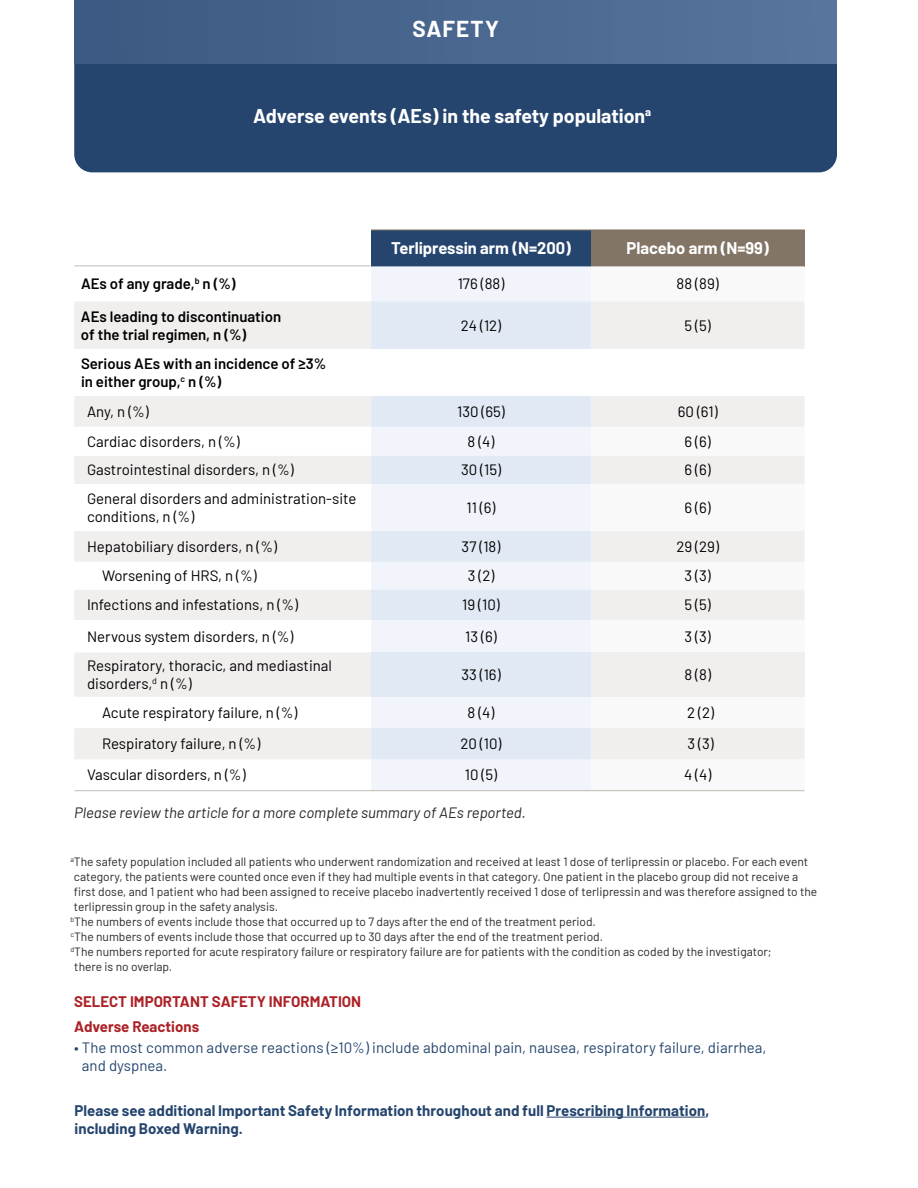
<style>
.page{position:relative;width:918px;height:1188px;background:#fff}
.page>*{position:absolute;margin:0;border:0;box-sizing:border-box;transform-origin:0 0}
.t1{font:700 22.5px "Barlow";letter-spacing:.05em;color:#fff}
.t2{font:700 19.5px "Barlow";color:#fff}
.t3{font:700 16.5px "Barlow";color:#fff}
.t4{font:15px/18px "Barlow";color:#000}
.t5{font:600 15px/18px "Barlow";color:#000}
.t6{font:700 15px/18px "Barlow";letter-spacing:.005em;color:#25456e}
.t7{font:15px/18px "Barlow";letter-spacing:.005em;color:#25456e}
.t8{font:italic 15px "Barlow";color:#292829}
.t9{font:700 15px/24.8px "Barlow";color:#ac2227}
.t10{font:12px "Barlow";color:#292829}
</style>
<div class="page">
<div style="left:74px;top:64px;width:763px;height:108px;background:#25456e"></div>
<div style="left:74px;top:0;width:763px;height:64px;background:linear-gradient(to right,#3b5981,#57759d)"></div>
<hr style="left:74px;top:266px;width:296px;height:1px;background:#827566">
<div style="left:371px;top:230px;width:220px;height:36px;background:#25456e"></div>
<div style="left:591px;top:230px;width:214px;height:36px;background:#837565"></div>
<div style="left:371px;top:266px;width:220px;height:524px;background:#f1f4fa"></div>
<svg style="left:74px;top:302px;width:731px;height:457px;fill:#f1efee"></svg>
<svg style="left:371px;top:302px;width:220px;height:457px;fill:#e5ecf5"></svg>
<svg style="left:371px;top:349px;width:434px;height:47px"></svg>
<div style="left:371px;top:652px;width:220px;height:45px;background:#e1e9f4"></div>
<div style="left:591px;top:652px;width:214px;height:45px;background:#f1efee"></div>
<hr style="left:371px;top:230px;width:220px;height:1px;background:#837565">
<hr style="left:74px;top:790px;width:731px;height:1px;background:#827566">
<hr style="left:547px;top:1117px;width:158px;height:1px;background:#25456e">
<h1 class="t1" style="left:412px;top:12px;width:88px">SAFETY</h1>
<h2 class="t2" style="left:253px;top:101px;width:400px">Adverse events (AEs) in the safety population<sup>a</sup></h2>
<h3 class="t3" style="left:391px;top:236px;width:181px">Terlipressin arm (N=200)</h3>
<h3 class="t3" style="left:627px;top:236px;width:144px">Placebo arm (N=99)</h3>
<p class="t5" style="left:81px;top:274px;width:156px">AEs of any grade,<sup>b</sup> n (%)</p>
<p class="t4" style="left:458px;top:274px;width:48px">176 (88)</p>
<p class="t4" style="left:677px;top:274px;width:44px">88 (89)</p>
<p class="t5" style="left:81px;top:306px;width:202px">AEs leading to discontinuation of the trial regimen, n (%)</p>
<p class="t4" style="left:461px;top:315px;width:42px">24 (12)</p>
<p class="t4" style="left:685px;top:315px;width:28px">5 (5)</p>
<p class="t5" style="left:81px;top:353px;width:247px">Serious AEs with an incidence of ≥3% in either group,<sup>c</sup> n (%)</p>
<p class="t4" style="left:87px;top:401px;width:63px">Any, n (%)</p>
<p class="t4" style="left:457px;top:401px;width:49px">130 (65)</p>
<p class="t4" style="left:678px;top:401px;width:41px">60 (61)</p>
<p class="t4" style="left:87px;top:431px;width:154px">Cardiac disorders, n (%)</p>
<p class="t4" style="left:468px;top:431px;width:28px">8 (4)</p>
<p class="t4" style="left:685px;top:431px;width:28px">6 (6)</p>
<p class="t4" style="left:87px;top:460px;width:208px">Gastrointestinal disorders, n (%)</p>
<p class="t4" style="left:461px;top:460px;width:41px">30 (15)</p>
<p class="t4" style="left:685px;top:460px;width:28px">6 (6)</p>
<p class="t4" style="left:87px;top:488px;width:271px">General disorders and administration-site conditions, n (%)</p>
<p class="t4" style="left:466px;top:497px;width:31px">11 (6)</p>
<p class="t4" style="left:685px;top:497px;width:28px">6 (6)</p>
<p class="t4" style="left:87px;top:536px;width:192px">Hepatobiliary disorders, n (%)</p>
<p class="t4" style="left:462px;top:536px;width:40px">37 (18)</p>
<p class="t4" style="left:676px;top:536px;width:44px">29 (29)</p>
<p class="t4" style="left:102px;top:566px;width:156px">Worsening of HRS, n (%)</p>
<p class="t4" style="left:468px;top:566px;width:28px">3 (2)</p>
<p class="t4" style="left:685px;top:566px;width:28px">3 (3)</p>
<p class="t4" style="left:87px;top:595px;width:213px">Infections and infestations, n (%)</p>
<p class="t4" style="left:462px;top:595px;width:39px">19 (10)</p>
<p class="t4" style="left:685px;top:595px;width:28px">5 (5)</p>
<p class="t4" style="left:87px;top:626px;width:208px">Nervous system disorders, n (%)</p>
<p class="t4" style="left:465px;top:626px;width:33px">13 (6)</p>
<p class="t4" style="left:685px;top:626px;width:28px">3 (3)</p>
<p class="t4" style="left:87px;top:655px;width:247px">Respiratory, thoracic, and mediastinal disorders,<sup>d</sup> n (%)</p>
<p class="t4" style="left:461px;top:664px;width:41px">33 (16)</p>
<p class="t4" style="left:684px;top:664px;width:28px">8 (8)</p>
<p class="t4" style="left:102px;top:702px;width:197px">Acute respiratory failure, n (%)</p>
<p class="t4" style="left:468px;top:702px;width:28px">8 (4)</p>
<p class="t4" style="left:687px;top:702px;width:28px">2 (2)</p>
<p class="t4" style="left:102px;top:733px;width:160px">Respiratory failure, n (%)</p>
<p class="t4" style="left:460px;top:733px;width:43px">20 (10)</p>
<p class="t4" style="left:688px;top:733px;width:28px">3 (3)</p>
<p class="t4" style="left:87px;top:765px;width:160px">Vascular disorders, n (%)</p>
<p class="t4" style="left:465px;top:765px;width:34px">10 (5)</p>
<p class="t4" style="left:684px;top:765px;width:29px">4 (4)</p>
<p class="t8" style="left:74px;top:801px;width:453px">Please review the article for a more complete summary of AEs reported.</p>
<p class="t10" style="left:70px;top:853px;width:739px"><sup>a</sup>The safety population included all patients who underwent randomization and received at least 1 dose of terlipressin or placebo. For each event</p>
<p class="t10" style="left:74px;top:868px;width:726px">category, the patients were counted once even if they had multiple events in that category. One patient in the placebo group did not receive a</p>
<p class="t10" style="left:74px;top:883px;width:745px">first dose, and 1 patient who had been assigned to receive placebo inadvertently received 1 dose of terlipressin and was therefore assigned to the</p>
<p class="t10" style="left:74px;top:898px;width:206px">terlipressin group in the safety analysis.</p>
<p class="t10" style="left:70px;top:913px;width:527px"><sup>b</sup>The numbers of events include those that occurred up to 7 days after the end of the treatment period.</p>
<p class="t10" style="left:70px;top:928px;width:534px"><sup>c</sup>The numbers of events include those that occurred up to 30 days after the end of the treatment period.</p>
<p class="t10" style="left:70px;top:943px;width:703px"><sup>d</sup>The numbers reported for acute respiratory failure or respiratory failure are for patients with the condition as coded by the investigator;</p>
<p class="t10" style="left:74px;top:958px;width:99px">there is no overlap.</p>
<p class="t9" style="left:74px;top:988px;width:288px">SELECT IMPORTANT SAFETY INFORMATION<br>Adverse Reactions</p>
<p class="t7" style="left:82px;top:1038px;width:686px;text-indent:-8px">• The most common adverse reactions (≥10%) include abdominal pain, nausea, respiratory failure, diarrhea, and dyspnea.</p>
<p class="t6" style="left:74px;top:1100px;width:636px">Please see additional Important Safety Information throughout and full Prescribing Information, including Boxed Warning.</p>
</div>
